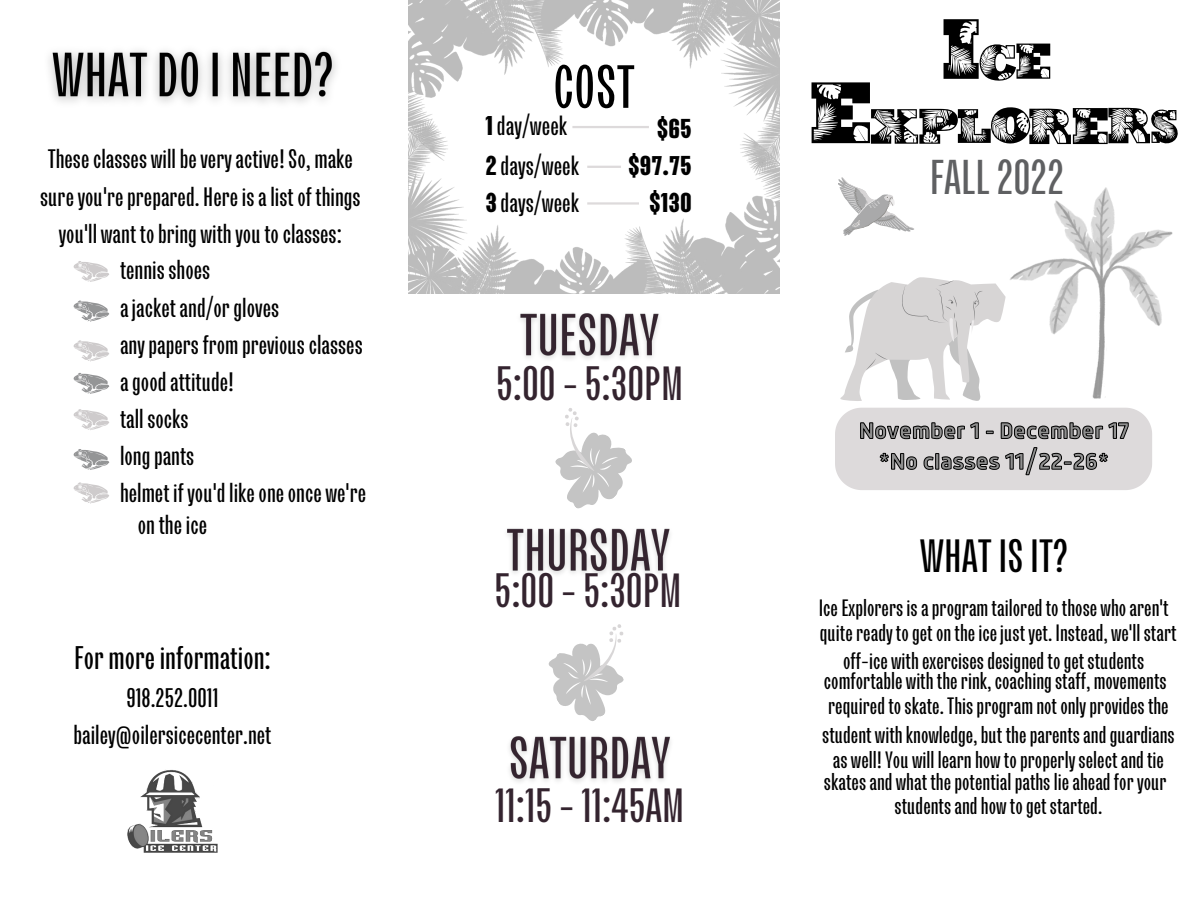
<style>
.page{position:relative;width:1188px;height:918px;background:#fff}
.page>*{position:absolute;margin:0;border:0;box-sizing:border-box;transform-origin:0 0}
.t1{font:condensed 60.75px "Lazord";color:#000}
.t2{font:condensed 48.9px "Lazord";color:#5f6062}
.t3{font:condensed 47.85px "Lazord";color:#34242f}
.t4{font:condensed 46.65px "Lazord";color:#000}
.t5{font:condensed 32.7px "Lazord";color:#000}
.t6{font:condensed 27px/38.2px "Lazord";color:#000}
.t7{font:700 condensed 27px/37px "Lazord";color:#000;text-align:right}
.t8{font:condensed 26.7px/37.2px "Lazord";color:#000;text-align:center}
.t9{font:700 24.75px/30.8px "Anteb";color:#8f8f8f;text-align:center}
.t10{font:condensed 23.7px/24.9px "Lazord";color:#000}
.s1{font-weight:700}
</style>
<div class="page">
<svg style="left:812px;top:19px;width:366px;height:126px"></svg>
<img style="left:127px;top:770px;width:91px;height:83px">
<img style="left:1010px;top:188px;width:163px;height:210px">
<svg style="left:838px;top:177px;width:76px;height:59px"></svg>
<svg style="left:840px;top:277px;width:166px;height:124px"></svg>
<img style="left:408px;top:0;width:372px;height:119px">
<img style="left:408px;top:119px;width:372px;height:175px">
<hr style="left:572px;top:126px;width:77px;height:2px;background:#dddadb">
<hr style="left:587px;top:166px;width:34px;height:2px;background:#dddadb">
<hr style="left:587px;top:202px;width:52px;height:3px;background:#dddadb">
<svg style="left:555px;top:408px;width:77px;height:101px"></svg>
<img style="left:507px;top:528px;width:163px;height:46px">
<img style="left:509px;top:736px;width:162px;height:46px">
<svg style="left:548px;top:624px;width:76px;height:97px"></svg>
<svg style="left:74px;top:261px;width:35px;height:21px"></svg>
<svg style="left:74px;top:300px;width:35px;height:22px"></svg>
<svg style="left:74px;top:340px;width:35px;height:21px"></svg>
<svg style="left:74px;top:373px;width:35px;height:21px"></svg>
<svg style="left:74px;top:409px;width:35px;height:21px"></svg>
<svg style="left:74px;top:449px;width:35px;height:21px"></svg>
<svg style="left:74px;top:482px;width:35px;height:22px"></svg>
<svg style="left:835px;top:408px;width:317px;height:82px;background:#cac7c8"></svg>
<img style="left:520px;top:313px;width:139px;height:46px">
<img style="left:49px;top:50px;width:287px;height:53px">
<p class="t8" style="left:48px;top:140px;width:307px">Theseclasseswillbeveryactive!So, make</p>
<p class="t8" style="left:40px;top:178px;width:322px">sureyou'reprepared.Hereisalistofthings</p>
<p class="t8" style="left:59px;top:215px;width:285px">you'll wanttobringwithyoutoclasses:</p>
<p class="t8" style="left:120px;top:252px;width:92px">tennisshoes</p>
<p class="t8" style="left:120px;top:289px;width:161px">ajacketand/orgloves</p>
<p class="t8" style="left:120px;top:326px;width:244px">anypapersfrom previousclasses</p>
<p class="t8" style="left:120px;top:363px;width:115px">agoodattitude!</p>
<p class="t8" style="left:120px;top:400px;width:70px">tallsocks</p>
<p class="t8" style="left:120px;top:437px;width:76px">longpants</p>
<p class="t8" style="left:120px;top:474px;width:248px">helmet ifyou'dlikeoneoncewe're</p>
<p class="t8" style="left:138px;top:506px;width:71px">ontheice</p>
<h3 class="t5" style="left:74px;top:641px;width:198px">Formoreinformation:</h3>
<p class="t8" style="left:74px;top:679px;width:199px">918.252.0011 bailey@oilersicecenter.net</p>
<h1 class="t1" style="left:553px;top:56px;width:83px">COST</h1>
<p class="t6" style="left:485px;top:107px;width:95px"><span class="s1">1</span>day/week<br><span class="s1">2</span> days/week<br><span class="s1">3</span> days/week</p>
<p class="t7" style="left:628px;top:110px;width:65px">$65 $97.75 $130</p>
<h3 class="t3" style="left:496px;top:359px;width:189px">5:00-5:30PM</h3>
<h3 class="t3" style="left:495px;top:567px;width:189px">5:00-5:30PM</h3>
<h3 class="t3" style="left:495px;top:781px;width:191px">11:15-11:45AM</h3>
<h2 class="t2" style="left:930px;top:152px;width:136px">FALL2022</h2>
<p class="t9" style="left:859px;top:417px;width:271px">November 1 - December 17 *No classes 11/22-26*</p>
<h3 class="t4" style="left:920px;top:533px;width:150px">WHATISIT?</h3>
<p class="t10" style="left:819px;top:595px;width:359px">IceExplorersisaprogram tailoredtothosewhoaren't quitereadytogetontheicejustyet. Instead, we'llstart</p>
<p class="t10" style="left:824px;top:651px;width:344px;line-height:19.8px;text-align:center">off-icewithexercisesdesignedtogetstudents comfortablewiththerink,coachingstaff, movements</p>
<p class="t10" style="left:822px;top:691px;width:354px;line-height:29.4px">requiredtoskate.Thisprogramnotonlyprovidesthe studentwithknowledge,buttheparentsandguardians</p>
<p class="t10" style="left:824px;top:749px;width:344px;line-height:21.5px;text-align:center">aswell!Youwill learnhowtoproperlyselectandtie skatesandwhatthepotentialpathslieaheadforyour</p>
<p class="t10" style="left:895px;top:794px;width:209px">studentsandhowtogetstarted.</p>
</div>
